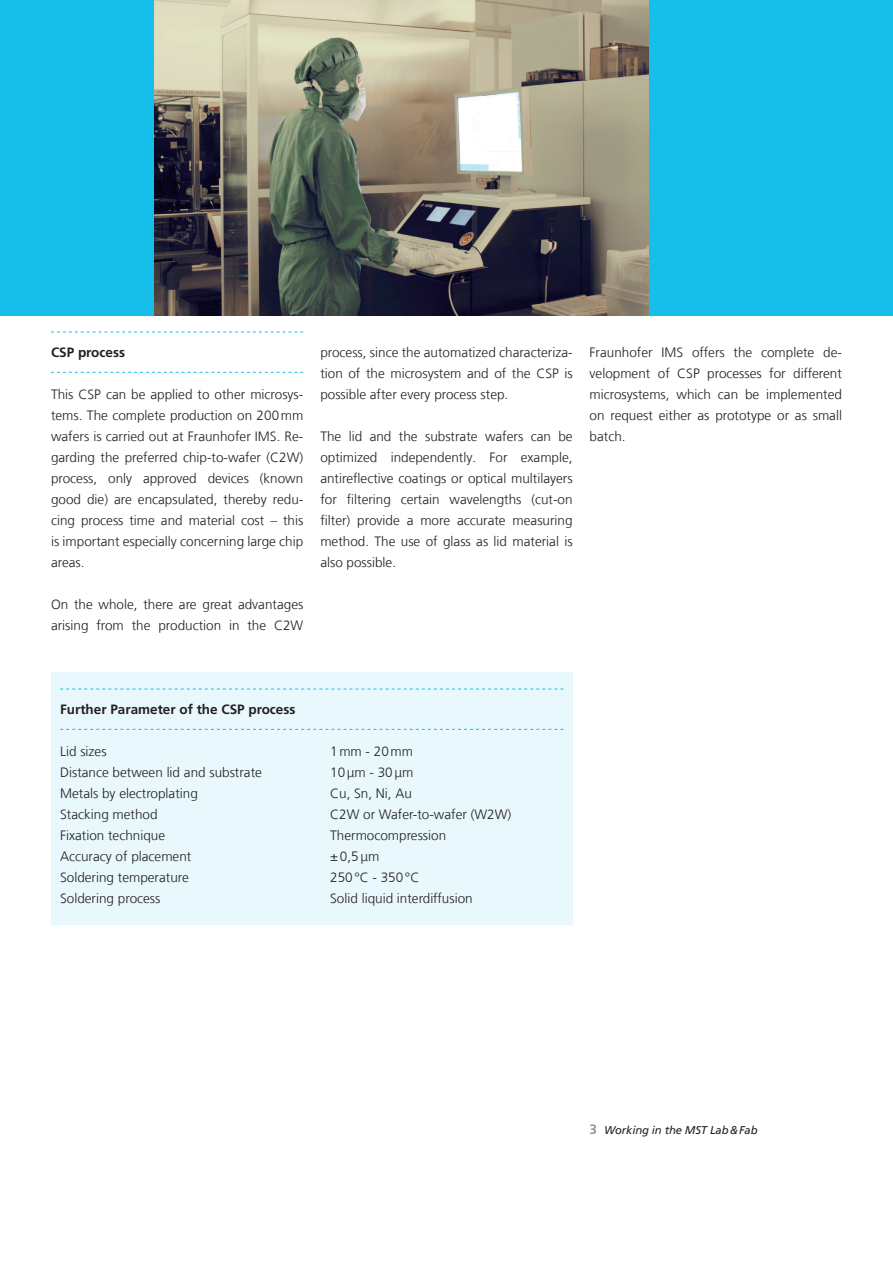
<style>
.page{position:relative;width:893px;height:1263px;background:#fff}
.page>*{position:absolute;margin:0;border:0;box-sizing:border-box;transform-origin:0 0}
.t1{font:300 13.5px/21px "Frutiger LT Com";color:#231f20;text-align:justify}
.t2{font:700 13.5px "Frutiger LT Com";color:#231f20}
.t3{font:italic 11.25px "Frutiger LT Com";letter-spacing:-.01em;color:#231f20}
.s1{font-weight:700;font-style:normal;font-size:13.5px;color:#939598}
</style>
<div class="page">
<svg style="left:51px;top:332px;width:252px;height:1px"></svg>
<svg style="left:51px;top:372px;width:252px;height:1px"></svg>
<div style="left:0;top:0;width:893px;height:315px;background:#15bfe9"></div>
<div style="left:51px;top:672px;width:522px;height:252px;background:#e8f8fc"></div>
<svg style="left:60px;top:689px;width:503px;height:1px"></svg>
<svg style="left:60px;top:729px;width:503px;height:1px"></svg>
<img style="left:154px;top:0;width:494px;height:315px">
<p class="t2" style="left:51px;top:344px;width:76px">CSP process</p>
<p class="t1" style="left:51px;top:384px;width:254px">This CSP can be applied to other microsys&shy;tems. The complete production on 200mm wafers is carried out at Fraunhofer IMS. Re&shy;garding the preferred chip-to-wafer (C2W) process, only approved devices (known good die) are encapsulated, thereby redu&shy;cing process time and material cost – this is important especially concerning large chip areas.</p>
<p class="t1" style="left:51px;top:594px;width:254px">On the whole, there are great advantages arising from the production in the C2W</p>
<p class="t1" style="left:320px;top:342px;width:254px">process, since the automatized characteriza&shy;tion of the microsystem and of the CSP is possible after every process step.</p>
<p class="t1" style="left:320px;top:426px;width:254px">The lid and the substrate wafers can be optimized independently. For example, antireflective coatings or optical multilayers for filtering certain wavelengths (cut-on filter) provide a more accurate measuring method. The use of glass as lid material is also possible.</p>
<p class="t1" style="left:590px;top:342px;width:254px">Fraunhofer IMS offers the complete de&shy;velopment of CSP processes for different microsystems, which can be implemented on request either as prototype or as small batch.</p>
<p class="t2" style="left:60px;top:701px;width:237px">Further Parameter of the CSP process</p>
<p class="t1" style="left:60px;top:741px;width:48px">Lid sizes</p>
<p class="t1" style="left:330px;top:741px;width:84px">1mm - 20mm</p>
<p class="t1" style="left:60px;top:762px;width:203px">Distance between lid and substrate</p>
<p class="t1" style="left:330px;top:762px;width:85px">10μm - 30μm</p>
<p class="t1" style="left:60px;top:783px;width:139px">Metals by electroplating</p>
<p class="t1" style="left:330px;top:783px;width:83px">Cu, Sn, Ni, Au</p>
<p class="t1" style="left:60px;top:804px;width:99px">Stacking method</p>
<p class="t1" style="left:330px;top:804px;width:182px">C2W or Wafer-to-wafer (W2W)</p>
<p class="t1" style="left:60px;top:825px;width:107px">Fixation technique</p>
<p class="t1" style="left:330px;top:825px;width:118px">Thermocompression</p>
<p class="t1" style="left:60px;top:846px;width:133px">Accuracy of placement</p>
<p class="t1" style="left:330px;top:846px;width:51px">±0,5μm</p>
<p class="t1" style="left:60px;top:867px;width:130px">Soldering temperature</p>
<p class="t1" style="left:330px;top:867px;width:91px">250°C - 350°C</p>
<p class="t1" style="left:60px;top:888px;width:102px">Soldering process</p>
<p class="t1" style="left:330px;top:888px;width:144px">Solid liquid interdiffusion</p>
<p class="t3" style="left:590px;top:1124px;width:169px"><span class="s1">3</span> Working in the MST Lab&amp;Fab</p>
</div>
